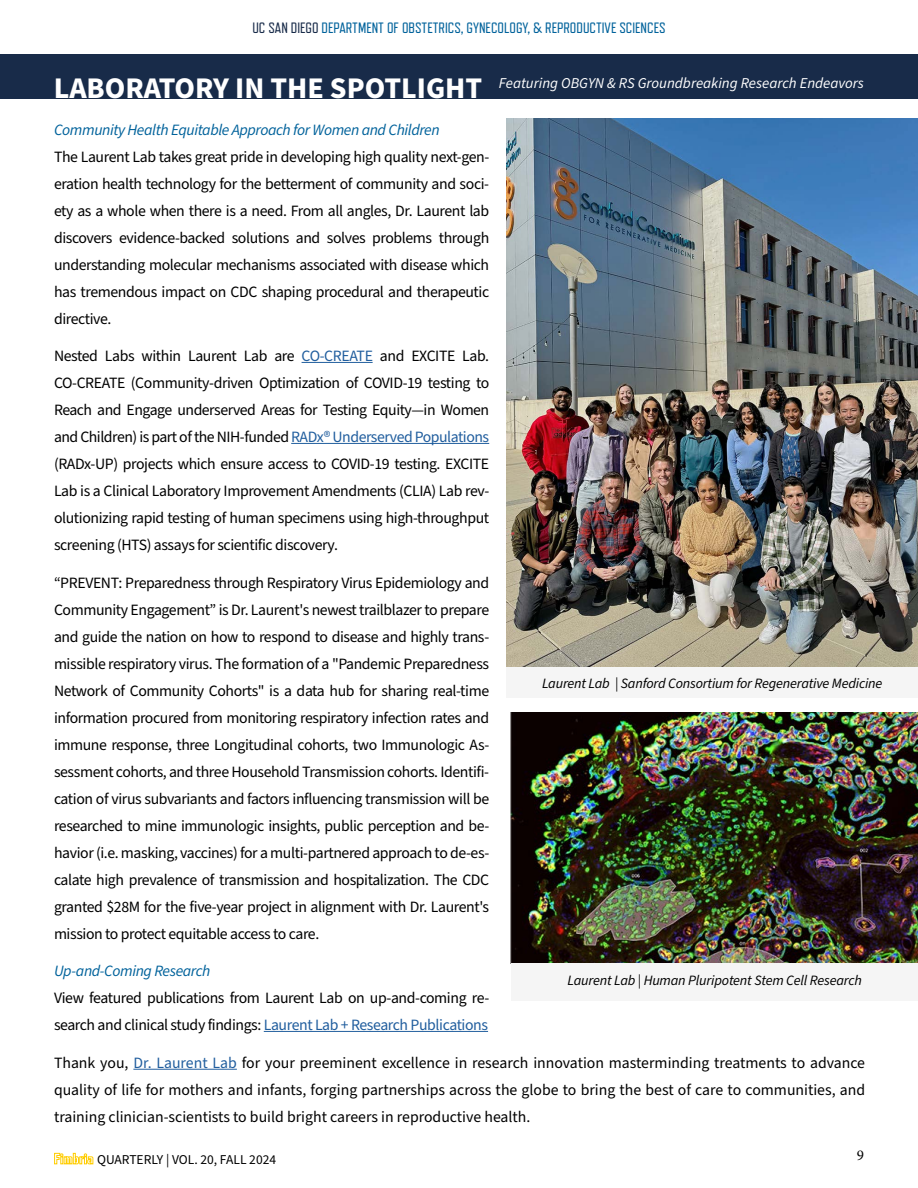
<style>
.page{position:relative;width:918px;height:1188px;background:#fff}
.page>*{position:absolute;margin:0;border:0;box-sizing:border-box;transform-origin:0 0}
.t1{font:15.75px/27px "Source Sans Pro";letter-spacing:-.025em;color:#000;text-align:justify}
.t2{font:italic 15.75px "Source Sans Pro";letter-spacing:-.025em;color:#00629b}
.t3{font:italic 15px "Source Sans Pro";color:#fff}
.t4{font:15px "Refrigerator Deluxe";color:#00629b}
.t5{font:15px "Minion Pro";color:#000}
.t6{font:italic 14.25px "Source Sans Pro";letter-spacing:-.015em;color:#000}
.t7{font:13.5px "Source Sans Pro";color:#000}
.s1{color:#182b49}
.s2{font-weight:700;font-style:normal;font-size:30px}
.s3{color:#215e9e}
.s4{font-family:"Refrigerator Deluxe";font-weight:800;font-size:15px;color:#ffcd00}
</style>
<div class="page">
<div style="left:0;top:54px;width:918px;height:44px;background:#182b49"></div>
<hr style="left:302px;top:362px;width:71px;height:1px;background:#215e9e">
<hr style="left:291px;top:443px;width:198px;height:1px;background:#215e9e">
<hr style="left:264px;top:1031px;width:224px;height:1px;background:#215e9e">
<img style="left:507px;top:119px;width:411px;height:548px">
<img style="left:511px;top:713px;width:407px;height:250px">
<div style="left:511px;top:963px;width:407px;height:38px;background:#f5f5f5"></div>
<div style="left:507px;top:667px;width:411px;height:31px;background:#f5f5f5"></div>
<hr style="left:133px;top:1069px;width:104px;height:1px;background:#215e9e">
<p class="t4" style="left:252px;top:20px;width:415px"><span class="s1">UC SAN DIEGO</span> DEPARTMENT OF OBSTETRICS, GYNECOLOGY, &amp; REPRODUCTIVE SCIENCES</p>
<p class="t3" style="left:54px;top:73px;width:812px"><span class="s2">LABORATORY IN THE SPOTLIGHT</span> Featuring OBGYN &amp; RS Groundbreaking Research Endeavors</p>
<p class="t2" style="left:54px;top:119px;width:387px">Community Health Equitable Approach for Women and Children</p>
<p class="t1" style="left:54px;top:144px;width:437px">The Laurent Lab takes great pride in developing high quality next-gen&shy;eration health technology for the betterment of community and soci&shy;ety as a whole when there is a need. From all angles, Dr. Laurent lab discovers evidence-backed solutions and solves problems through understanding molecular mechanisms associated with disease which has tremendous impact on CDC shaping procedural and therapeutic directive.</p>
<p class="t1" style="left:54px;top:343px;width:437px">Nested Labs within Laurent Lab are <span class="s3">CO-CREATE</span> and EXCITE Lab.<br>CO-CREATE (Community-driven Optimization of COVID-19 testing to Reach and Engage underserved Areas for Testing Equity—in Women and Children) is part of the NIH-funded <span class="s3">RADx® Underserved Populations </span>(RADx-UP) projects which ensure access to COVID-19 testing. EXCITE Lab is a Clinical Laboratory Improvement Amendments (CLIA) Lab rev&shy;olutionizing rapid testing of human specimens using high-throughput screening (HTS) assays for scientific discovery.</p>
<p class="t1" style="left:54px;top:569px;width:437px">“PREVENT: Preparedness through Respiratory Virus Epidemiology and Community Engagement” is Dr. Laurent's newest trailblazer to prepare and guide the nation on how to respond to disease and highly trans&shy;missible respiratory virus. The formation of a "Pandemic Preparedness Network of Community Cohorts" is a data hub for sharing real-time information procured from monitoring respiratory infection rates and immune response, three Longitudinal cohorts, two Immunologic As&shy;sessment cohorts, and three Household Transmission cohorts. Identifi&shy;cation of virus subvariants and factors influencing transmission will be researched to mine immunologic insights, public perception and be&shy;havior (i.e. masking, vaccines) for a multi-partnered approach to de-es&shy;calate high prevalence of transmission and hospitalization. The CDC granted $28M for the five-year project in alignment with Dr. Laurent's mission to protect equitable access to care.</p>
<p class="t2" style="left:54px;top:960px;width:158px">Up-and-Coming Research</p>
<p class="t1" style="left:54px;top:985px;width:437px">View featured publications from Laurent Lab on up-and-coming re&shy;search and clinical study findings: <span class="s3">Laurent Lab + Research Publications</span></p>
<p class="t6" style="left:542px;top:674px;width:342px">Laurent Lab | Sanford Consortium for Regenerative Medicine</p>
<p class="t6" style="left:568px;top:970px;width:296px">Laurent Lab | Human Pluripotent Stem Cell Research</p>
<p class="t1" style="left:54px;top:1050px;width:813px">Thank you, <span class="s3">Dr. Laurent Lab</span> for your preeminent excellence in research innovation masterminding treatments to advance quality of life for mothers and infants, forging partnerships across the globe to bring the best of care to communities, and training clinician-scientists to build bright careers in reproductive health.</p>
<p class="t7" style="left:54px;top:1150px;width:224px"><span class="s4">Fimbria</span> QUARTERLY | VOL. 20, FALL 2024</p>
<p class="t5" style="left:857px;top:1145px;width:9px">9</p>
</div>
